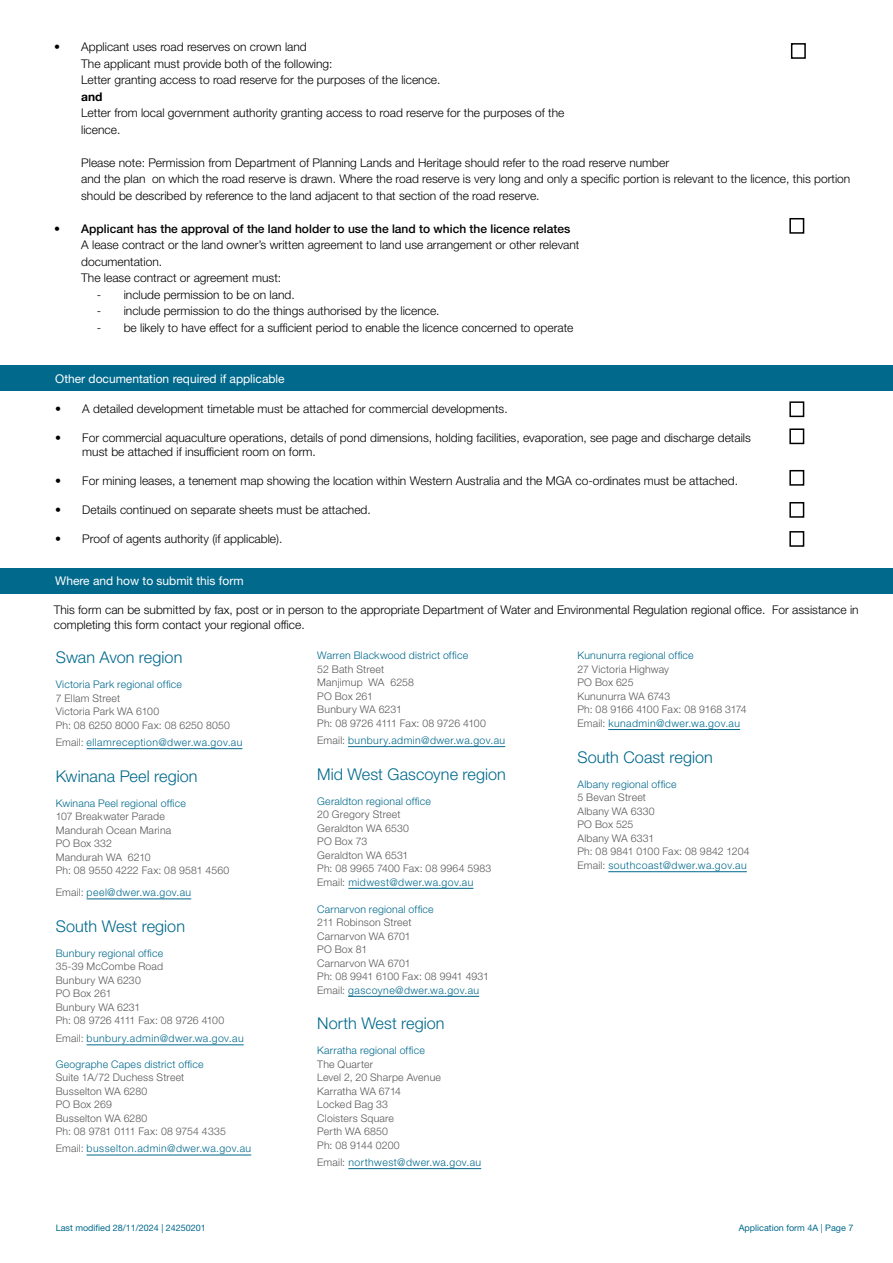
<style>
.page{position:relative;width:893px;height:1263px;background:#fff}
.page>*{position:absolute;margin:0;border:0;box-sizing:border-box;transform-origin:0 0}
.t1{font:300 16.2px "Helvetica Neue LT Std";color:#00698c}
.t2{font:300 12px/16.5px "Helvetica Neue LT Std";color:#000}
.t3{font:500 12px "Helvetica Neue LT Std";color:#000}
.t4{font:12px "Helvetica Neue LT Std";color:#fff}
.t5{font:700 12px "Helvetica Neue LT Std";color:#000}
.t6{font:300 10.5px/13.5px "Helvetica Neue LT Std";letter-spacing:.02em;color:#58585b}
.t7{font:300 10.5px "Helvetica Neue LT Std";letter-spacing:.02em;color:#00698c}
.t8{font:300 10.5px "Helvetica Neue LT Std";letter-spacing:.045em;color:#00698c}
.t9{font:300 10.5px "Helvetica Neue LT Std";letter-spacing:.04em;color:#00698c}
.t10{font:9px "Helvetica Neue LT Std";color:#00698c}
.s1{color:#58585b}
.s2{color:#00698c}
</style>
<div class="page">
<div style="left:0;top:568px;width:893px;height:25px;background:#00698c"></div>
<div style="left:0;top:366px;width:893px;height:25px;background:#00698c"></div>
<div style="left:791px;top:43px;width:15px;height:16px;background:#fff;border:2px solid #000"></div>
<div style="left:789px;top:218px;width:15px;height:16px;background:#fff;border:2px solid #000"></div>
<hr style="left:87px;top:748px;width:155px;height:1px;background:#00698c">
<hr style="left:87px;top:899px;width:104px;height:1px;background:#00698c">
<hr style="left:87px;top:1044px;width:157px;height:1px;background:#00698c">
<hr style="left:87px;top:1155px;width:164px;height:1px;background:#00698c">
<hr style="left:348px;top:746px;width:157px;height:1px;background:#00698c">
<hr style="left:348px;top:888px;width:125px;height:1px;background:#00698c">
<hr style="left:348px;top:996px;width:131px;height:1px;background:#00698c">
<hr style="left:348px;top:1168px;width:133px;height:1px;background:#00698c">
<hr style="left:608px;top:729px;width:132px;height:1px;background:#00698c">
<hr style="left:608px;top:871px;width:139px;height:1px;background:#00698c">
<div style="left:789px;top:401px;width:15px;height:16px;border:2px solid #000"></div>
<div style="left:789px;top:428px;width:15px;height:16px;border:2px solid #000"></div>
<div style="left:789px;top:470px;width:15px;height:16px;border:2px solid #000"></div>
<div style="left:789px;top:502px;width:15px;height:16px;border:2px solid #000"></div>
<div style="left:789px;top:531px;width:15px;height:16px;border:2px solid #000"></div>
<p class="t2" style="left:81px;top:38px;width:361px;text-indent:-27px">• Applicant uses road reserves on crown land<br>The applicant must provide both of the following:<br>Letter granting access to road reserve for the purposes of the licence.</p>
<p class="t5" style="left:81px;top:89px;width:23px">and</p>
<p class="t2" style="left:81px;top:104px;width:485px">Letter from local government authority granting access to road reserve for the purposes of the licence.</p>
<p class="t2" style="left:81px;top:154px;width:771px">Please note: Permission from Department of Planning Lands and Heritage should refer to the road reserve number<br>and the plan on which the road reserve is drawn. Where the road reserve is very long and only a specific portion is relevant to the licence, this portion should be described by reference to the land adjacent to that section of the road reserve.</p>
<p class="t3" style="left:54px;top:221px;width:518px">• Applicant has the approval of the land holder to use the land to which the licence relates</p>
<p class="t2" style="left:81px;top:236px;width:500px">A lease contract or the land owner’s written agreement to land use arrangement or other relevant documentation.<br>The lease contract or agreement must:</p>
<p class="t2" style="left:97px;top:286px;width:199px">- include permission to be on land.</p>
<p class="t2" style="left:97px;top:302px;width:344px">- include permission to do the things authorised by the licence.</p>
<p class="t2" style="left:97px;top:319px;width:478px">- be likely to have effect for a sufficient period to enable the licence concerned to operate</p>
<p class="t4" style="left:55px;top:371px;width:231px">Other documentation required if applicable</p>
<p class="t2" style="left:55px;top:400px;width:454px">• A detailed development timetable must be attached for commercial developments.</p>
<p class="t2" style="left:82px;top:430px;width:670px;line-height:14.4px;text-indent:-27px">• For commercial aquaculture operations, details of pond dimensions, holding facilities, evaporation, see page and discharge details must be attached if insufficient room on form.</p>
<p class="t2" style="left:55px;top:472px;width:684px">• For mining leases, a tenement map showing the location within Western Australia and the MGA co-ordinates must be attached.</p>
<p class="t2" style="left:55px;top:501px;width:317px">• Details continued on separate sheets must be attached.</p>
<p class="t2" style="left:55px;top:530px;width:229px">• Proof of agents authority (if applicable).</p>
<p class="t4" style="left:55px;top:573px;width:190px">Where and how to submit this form</p>
<p class="t2" style="left:54px;top:602px;width:806px;line-height:14.4px">This form can be submitted by fax, post or in person to the appropriate Department of Water and Environmental Regulation regional office. For assistance in completing this form contact your regional office.</p>
<h1 class="t1" style="left:56px;top:648px;width:128px">Swan Avon region</h1>
<p class="t7" style="left:56px;top:678px;width:128px">Victoria Park regional office</p>
<p class="t6" style="left:56px;top:691px;width:176px">7 Ellam Street<br>Victoria Park WA 6100<br>Ph: 08 6250 8000 Fax: 08 6250 8050</p>
<p class="t9" style="left:56px;top:736px;width:188px"><span class="s1">Email:</span> ellamreception@dwer.wa.gov.au</p>
<h1 class="t1" style="left:56px;top:766px;width:143px">Kwinana Peel region</h1>
<p class="t7" style="left:56px;top:796px;width:132px">Kwinana Peel regional office</p>
<p class="t6" style="left:56px;top:809px;width:175px">107 Breakwater Parade<br>Mandurah Ocean Marina<br>PO Box 332<br>Mandurah WA 6210<br>Ph: 08 9550 4222 Fax: 08 9581 4560</p>
<p class="t7" style="left:56px;top:886px;width:137px"><span class="s1">Email:</span> peel@dwer.wa.gov.au</p>
<h1 class="t1" style="left:56px;top:916px;width:131px">South West region</h1>
<p class="t7" style="left:56px;top:947px;width:109px">Bunbury regional office</p>
<p class="t6" style="left:56px;top:960px;width:170px">35-39 McCombe Road<br>Bunbury WA 6230<br>PO Box 261<br>Bunbury WA 6231<br>Ph: 08 9726 4111 Fax: 08 9726 4100</p>
<p class="t8" style="left:56px;top:1032px;width:189px"><span class="s1">Email:</span> bunbury.admin@dwer.wa.gov.au</p>
<p class="t7" style="left:56px;top:1057px;width:149px">Geographe Capes district office</p>
<p class="t6" style="left:56px;top:1070px;width:172px">Suite 1A/72 Duchess Street<br>Busselton WA 6280<br>PO Box 269<br>Busselton WA 6280<br>Ph: 08 9781 0111 Fax: 08 9754 4335</p>
<p class="t8" style="left:56px;top:1142px;width:197px"><span class="s1">Email:</span> busselton.admin@dwer.wa.gov.au</p>
<p class="t10" style="left:56px;top:1222px;width:152px">Last modified 28/11/2024 | 24250201</p>
<p class="t7" style="left:317px;top:649px;width:152px">Warren Blackwood district office</p>
<p class="t6" style="left:317px;top:662px;width:170px">52 Bath Street<br>Manjimup WA 6258<br>PO Box 261<br>Bunbury WA 6231<br>Ph: 08 9726 4111 Fax: 08 9726 4100</p>
<p class="t8" style="left:317px;top:734px;width:189px"><span class="s1">Email:</span> bunbury.admin@dwer.wa.gov.au</p>
<h1 class="t1" style="left:317px;top:764px;width:190px">Mid West Gascoyne region</h1>
<p class="t7" style="left:317px;top:794px;width:115px">Geraldton regional office</p>
<p class="t6" style="left:317px;top:807px;width:175px">20 Gregory Street<br>Geraldton WA 6530<br>PO Box 73<br>Geraldton WA 6531<br>Ph: 08 9965 7400 Fax: 08 9964 5983<br>Email: <span class="s2">midwest@dwer.wa.gov.au</span></p>
<p class="t7" style="left:317px;top:902px;width:118px">Carnarvon regional office</p>
<p class="t6" style="left:317px;top:915px;width:173px">211 Robinson Street<br>Carnarvon WA 6701<br>PO Box 81<br>Carnarvon WA 6701<br>Ph: 08 9941 6100 Fax: 08 9941 4931<br>Email: <span class="s2">gascoyne@dwer.wa.gov.au</span></p>
<h1 class="t1" style="left:317px;top:1014px;width:129px">North West region</h1>
<p class="t7" style="left:317px;top:1044px;width:109px">Karratha regional office</p>
<p class="t6" style="left:317px;top:1057px;width:125px">The Quarter<br>Level 2, 20 Sharpe Avenue<br>Karratha WA 6714<br>Locked Bag 33<br>Cloisters Square<br>Perth WA 6850<br>Ph: 08 9144 0200</p>
<p class="t7" style="left:317px;top:1156px;width:165px"><span class="s1">Email:</span> northwest@dwer.wa.gov.au</p>
<p class="t7" style="left:577px;top:649px;width:118px">Kununurra regional office</p>
<p class="t6" style="left:577px;top:662px;width:171px">27 Victoria Highway<br>PO Box 625<br>Kununurra WA 6743<br>Ph: 08 9166 4100 Fax: 08 9168 3174<br>Email: <span class="s2">kunadmin@dwer.wa.gov.au</span></p>
<h1 class="t1" style="left:577px;top:747px;width:137px">South Coast region</h1>
<p class="t7" style="left:577px;top:777px;width:101px">Albany regional office</p>
<p class="t6" style="left:577px;top:790px;width:174px">5 Bevan Street<br>Albany WA 6330<br>PO Box 525<br>Albany WA 6331<br>Ph: 08 9841 0100 Fax: 08 9842 1204<br>Email: <span class="s2">southcoast@dwer.wa.gov.au</span></p>
<p class="t10" style="left:739px;top:1223px;width:116px">Application form 4A | Page 7</p>
</div>
